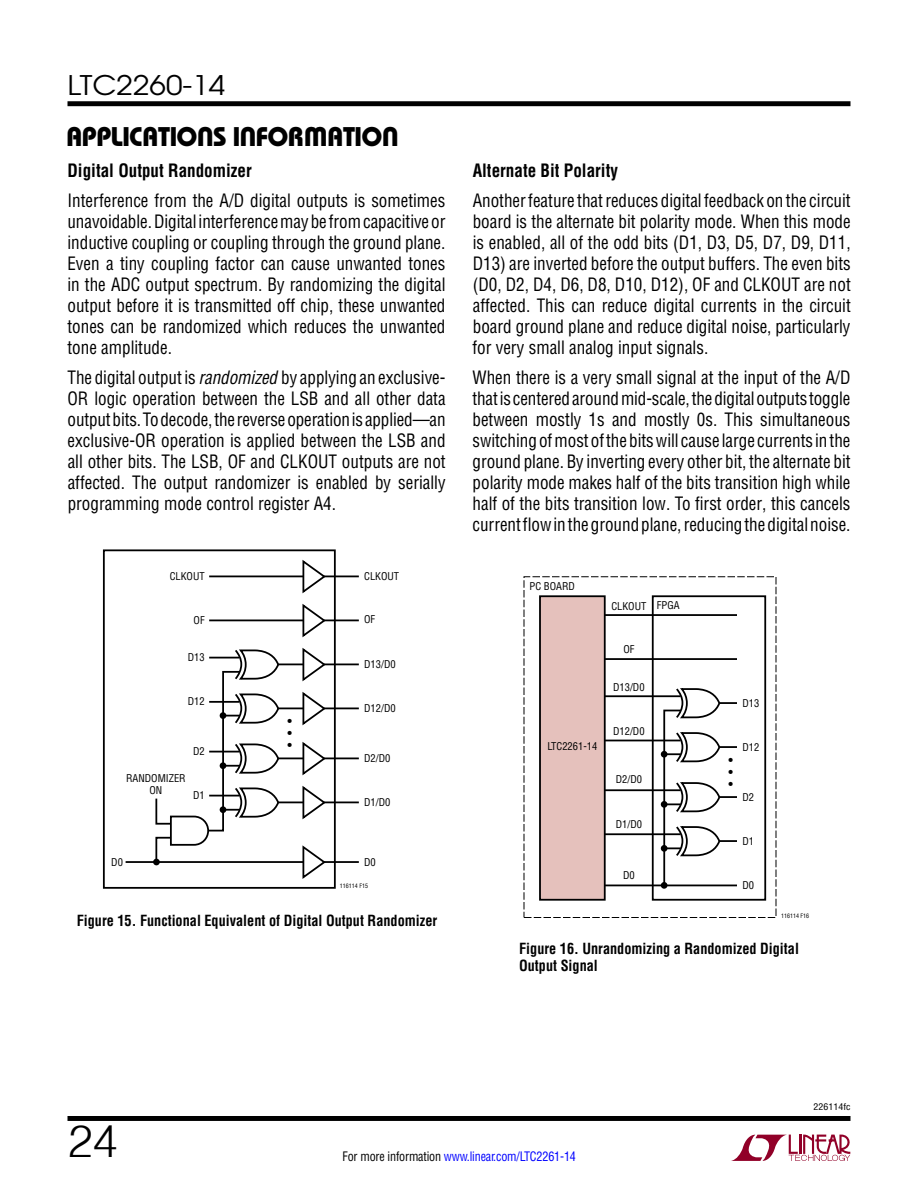
<style>
.page{position:relative;width:918px;height:1188px;background:#fff}
.page>*{position:absolute;margin:0;border:0;box-sizing:border-box;transform-origin:0 0}
.t1{font:300 45px "Helvetica";color:#000}
.t2{font:27px "Linear Bauhaus";letter-spacing:-.02em;color:#000}
.t3{font:27px "Avant Garde";color:#000;scale:1.1 1}
.t4{font:18px/21px "Linear Helv Cond";color:#000;text-align:justify;scale:.95 1}
.t5{font:700 18px "Linear Helv Cond";color:#000;scale:.95 1}
.t6{font:700 15px/16.5px "Linear Helv Cond";color:#000;scale:.95 1}
.t7{font:13.5px/12px "Linear Helv Cond";color:#000;text-align:justify}
.t8{font:12.75px "Linear Helv Cond";letter-spacing:-.01em;color:#00f;scale:.95 1}
.t9{font:10.5px/12px "Linear Helv Cond";color:#000;text-align:center}
.t10{font:9px "Linear Helv Cond";color:#000;scale:1.1 1}
.t11{font:6px "Linear Helv Cond";color:#000}
.s1{font-family:"Helvetica LT Std";font-style:italic;font-stretch:condensed}
.s2{color:#000}
</style>
<div class="page">
<svg style="left:731px;top:1135px;width:119px;height:26px"></svg>
<div style="left:68px;top:101px;width:782px;height:5px;background:#000"></div>
<div style="left:68px;top:1116px;width:782px;height:5px;background:#000"></div>
<hr style="left:209px;top:576px;width:150px;height:1px;background:#000">
<hr style="left:209px;top:620px;width:150px;height:1px;background:#000">
<hr style="left:271px;top:664px;width:88px;height:1px;background:#000">
<hr style="left:271px;top:708px;width:88px;height:1px;background:#000">
<hr style="left:271px;top:758px;width:88px;height:1px;background:#000">
<hr style="left:271px;top:802px;width:88px;height:1px;background:#000">
<svg style="left:302px;top:559px;width:25px;height:35px"></svg>
<svg style="left:302px;top:603px;width:25px;height:35px"></svg>
<svg style="left:302px;top:647px;width:25px;height:35px"></svg>
<svg style="left:302px;top:691px;width:25px;height:35px"></svg>
<svg style="left:302px;top:741px;width:25px;height:35px"></svg>
<svg style="left:302px;top:785px;width:25px;height:35px"></svg>
<hr style="left:126px;top:861px;width:233px;height:2px;background:#000">
<svg style="left:302px;top:845px;width:25px;height:34px"></svg>
<div style="left:153px;top:859px;width:7px;height:6px;background:#000;border-radius:50%"></div>
<svg style="left:155px;top:649px;width:125px;height:216px"></svg>
<div style="left:103px;top:549px;width:233px;height:340px;border:2px solid #000"></div>
<hr style="left:593px;top:614px;width:144px;height:2px;background:#000">
<hr style="left:593px;top:658px;width:144px;height:2px;background:#000">
<hr style="left:713px;top:702px;width:24px;height:2px;background:#000">
<hr style="left:713px;top:746px;width:24px;height:2px;background:#000">
<hr style="left:713px;top:796px;width:24px;height:2px;background:#000">
<hr style="left:713px;top:840px;width:24px;height:2px;background:#000">
<hr style="left:593px;top:885px;width:144px;height:1px;background:#000">
<hr style="left:593px;top:695px;width:88px;height:2px;background:#000">
<hr style="left:593px;top:740px;width:88px;height:1px;background:#000">
<hr style="left:593px;top:789px;width:88px;height:2px;background:#000">
<hr style="left:593px;top:833px;width:88px;height:2px;background:#000">
<svg style="left:662px;top:688px;width:59px;height:199px"></svg>
<div style="left:652px;top:595px;width:114px;height:306px;border:2px solid #000"></div>
<div style="left:540px;top:596px;width:65px;height:304px;background:#e5c1bc"></div>
<div style="left:539px;top:595px;width:67px;height:306px;border:2px solid #000"></div>
<h2 class="t3" style="left:68px;top:68px;width:145px">LTC2260-14</h2>
<h2 class="t2" style="left:66px;top:120px;width:334px">APPLICATIONS INFORMATION</h2>
<p class="t5" style="left:68px;top:159px;width:196px">Digital Output Randomizer</p>
<p class="t4" style="left:67px;top:190px;width:399px">Interference from the A/D digital outputs is sometimes unavoidable. Digital interferencemaybe fromcapacitiveor inductive coupling or coupling through the ground plane.<br>Even a tiny coupling factor can cause unwanted tones in the ADC output spectrum. By randomizing the digital output before it is transmitted off chip, these unwanted tones can be randomized which reduces the unwanted tone amplitude.</p>
<p class="t4" style="left:68px;top:367px;width:400px">The digital output is <span class="s1">randomized</span> by applying an exclusive-OR logic operation between the LSB and all other data outputbits. Todecode, thereverseoperationisapplied—an exclusive-OR operation is applied between the LSB and all other bits. The LSB, OF and CLKOUT outputs are not affected. The output randomizer is enabled by serially programming mode control register A4.</p>
<p class="t9" style="left:170px;top:570px;width:37px">CLKOUT</p>
<p class="t9" style="left:364px;top:570px;width:37px">CLKOUT</p>
<p class="t9" style="left:364px;top:613px;width:13px">OF</p>
<p class="t9" style="left:364px;top:658px;width:33px">D13/D0</p>
<p class="t9" style="left:364px;top:702px;width:33px">D12/D0</p>
<p class="t7" style="left:287px;top:715px;width:6px">• • •</p>
<p class="t9" style="left:364px;top:752px;width:28px">D2/D0</p>
<p class="t9" style="left:364px;top:796px;width:28px">D1/D0</p>
<p class="t9" style="left:194px;top:614px;width:13px">OF</p>
<p class="t9" style="left:188px;top:651px;width:18px">D13</p>
<p class="t9" style="left:188px;top:695px;width:18px">D12</p>
<p class="t9" style="left:193px;top:745px;width:13px">D2</p>
<p class="t9" style="left:193px;top:789px;width:13px">D1</p>
<p class="t9" style="left:126px;top:772px;width:61px">RANDOMIZER<br>ON</p>
<p class="t9" style="left:111px;top:856px;width:13px">D0</p>
<p class="t9" style="left:364px;top:856px;width:13px">D0</p>
<p class="t11" style="left:340px;top:883px;width:30px">116114 F15</p>
<p class="t6" style="left:77px;top:912px;width:381px">Figure 15. Functional Equivalent of Digital Output Randomizer</p>
<p class="t5" style="left:473px;top:159px;width:155px">Alternate Bit Polarity</p>
<p class="t4" style="left:473px;top:190px;width:400px">Anotherfeature thatreduces digital feedback on the circuit board is the alternate bit polarity mode. When this mode is enabled, all of the odd bits (D1, D3, D5, D7, D9, D11, D13) are inverted before the output buffers. The even bits (D0, D2, D4, D6, D8, D10, D12), OF and CLKOUT are not affected. This can reduce digital currents in the circuit board ground plane and reduce digital noise, particularly for very small analog input signals.</p>
<p class="t4" style="left:472px;top:367px;width:399px">When there is a very small signal at the input of the A/D thatis centeredaroundmid-scale, thedigitaloutputs toggle between mostly 1s and mostly 0s. This simultaneous switching ofmostofthebitswill cause large currents inthe ground plane. By inverting every other bit, the alternate bit polarity mode makes half of the bits transition high while half of the bits transition low. To first order, this cancels currentflowinthegroundplane, reducingthedigitalnoise.</p>
<p class="t9" style="left:530px;top:580px;width:47px">PC BOARD</p>
<p class="t9" style="left:547px;top:740px;width:51px">LTC2261-14</p>
<p class="t9" style="left:611px;top:600px;width:37px">CLKOUT</p>
<p class="t9" style="left:657px;top:599px;width:24px">FPGA</p>
<p class="t9" style="left:623px;top:643px;width:13px">OF</p>
<p class="t9" style="left:613px;top:681px;width:33px">D13/D0</p>
<p class="t9" style="left:613px;top:725px;width:33px">D12/D0</p>
<p class="t9" style="left:616px;top:773px;width:28px">D2/D0</p>
<p class="t9" style="left:616px;top:818px;width:28px">D1/D0</p>
<p class="t9" style="left:623px;top:869px;width:13px">D0</p>
<p class="t9" style="left:742px;top:697px;width:18px">D13</p>
<p class="t7" style="left:729px;top:754px;width:6px">• • •</p>
<p class="t9" style="left:742px;top:741px;width:18px">D12</p>
<p class="t9" style="left:742px;top:791px;width:13px">D2</p>
<p class="t9" style="left:742px;top:835px;width:13px">D1</p>
<p class="t9" style="left:742px;top:879px;width:13px">D0</p>
<p class="t11" style="left:781px;top:912px;width:30px">116114 F16</p>
<p class="t6" style="left:519px;top:940px;width:296px">Figure 16. Unrandomizing a Randomized Digital<br>Output Signal</p>
<p class="t10" style="left:814px;top:1102px;width:35px">226114fc</p>
<h1 class="t1" style="left:68px;top:1105px;width:52px">24</h1>
<p class="t8" style="left:343px;top:1148px;width:247px"><span class="s2">For more information</span> www.linear.com/LTC2261-14</p>
</div>
